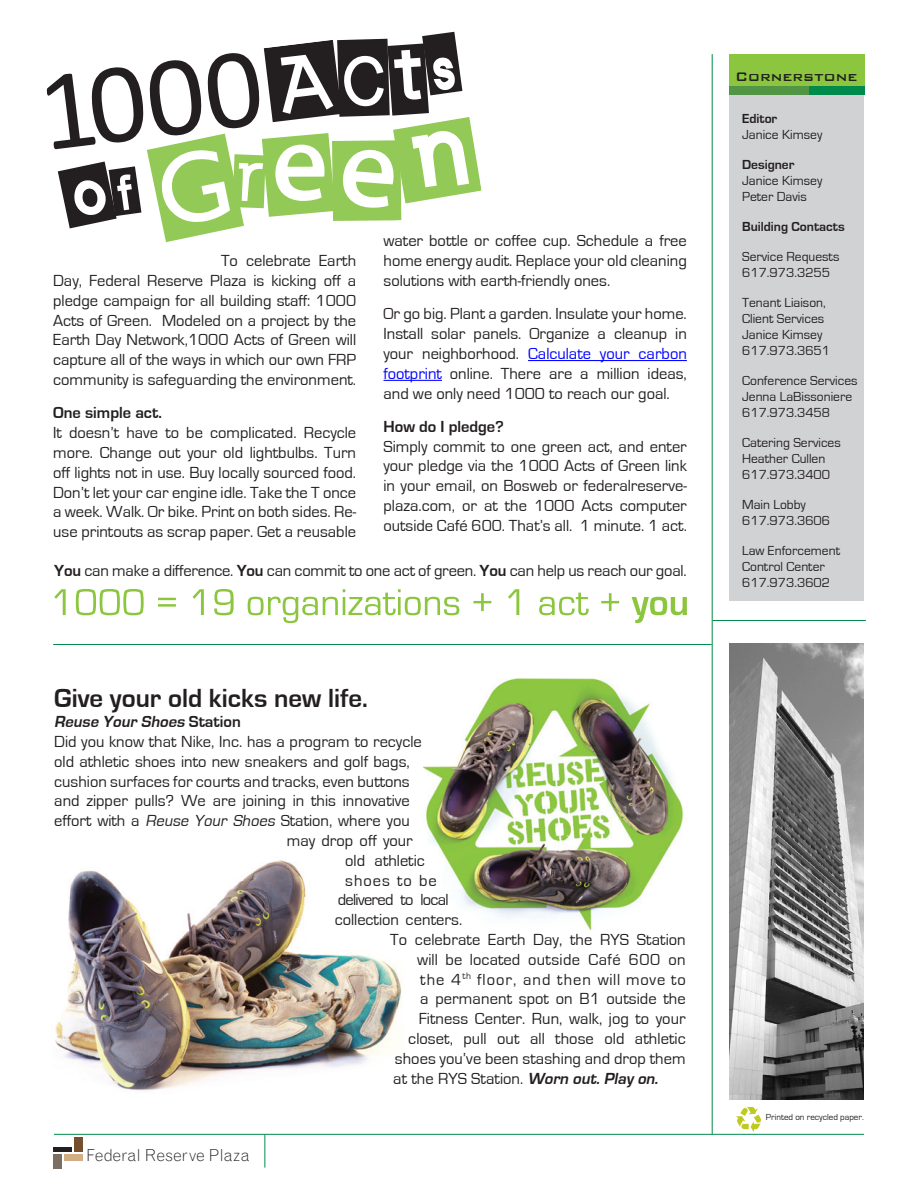
<style>
.page{position:relative;width:918px;height:1188px;background:#fff}
.page>*{position:absolute;margin:0;border:0;box-sizing:border-box;transform-origin:0 0}
.BODY{font:700 27px "Eurostile";color:#231f20}
.BODY-2{font:16.5px/19.8px "Eurostile";color:#231f20;text-align:justify}
.BODY-3{font:16.5px "Eurostile";letter-spacing:.025em;color:#231f20}
.BODY-4{font:16.5px "Eurostile";letter-spacing:.065em;color:#231f20}
.BODY-5{font:700 16.5px "Eurostile";color:#231f20}
.BODY-6{font:italic 700 16.5px "Eurostile";color:#231f20}
.BODY-7{font:300 16.5px "Grotesque";color:#231f20}
.BODY-8{font:16.5px "Eurostile";letter-spacing:-.04em;color:#231f20}
.t1{font:500 16.5px "Bank Gothic";color:#231f20}
.BODY-9{font:16.5px "Eurostile";letter-spacing:.06em;color:#231f20}
.t2{font:13.5px/16.2px "Eurostile";color:#231f20}
.t3{font:700 13.5px "Eurostile";color:#231f20}
.t4{font:9px "Eurostile";color:#231f20}
.s1{color:#00f}
.s2{font-weight:700}
.s3{font-style:normal}
.s4{font-style:italic}
.s5{font-weight:700;font-style:italic}
</style>
<div class="page">
<div style="left:729px;top:54px;width:135px;height:546px;background:#d1d2d4"></div>
<img style="left:729px;top:643px;width:135px;height:456px">
<hr style="left:713px;top:620px;width:153px;height:1px;background:#008b4c">
<hr style="left:712px;top:54px;width:1px;height:1080px;background:#008b4c">
<hr style="left:54px;top:1134px;width:810px;height:1px;background:#008b4c">
<div style="left:729px;top:54px;width:135px;height:33px;background:#8bc63e"></div>
<div style="left:808px;top:87px;width:56px;height:8px;background:#008b4c"></div>
<div style="left:729px;top:87px;width:79px;height:8px;background:#519545"></div>
<svg style="left:736px;top:1107px;width:25px;height:25px"></svg>
<div style="left:64px;top:1154px;width:19px;height:7px;background:#d1ae85"></div>
<div style="left:53px;top:1154px;width:9px;height:15px;background:#7a6f62"></div>
<div style="left:53px;top:1147px;width:19px;height:5px;background:#231f20"></div>
<div style="left:74px;top:1138px;width:9px;height:14px;background:#75502e"></div>
<hr style="left:265px;top:1134px;width:1px;height:34px;background:#008b4c">
<img style="left:55px;top:860px;width:347px;height:231px">
<img style="left:423px;top:678px;width:261px;height:251px">
<hr style="left:53px;top:644px;width:659px;height:1px;background:#008b4c">
<hr style="left:528px;top:360px;width:159px;height:1px;background:#00f">
<hr style="left:384px;top:380px;width:58px;height:1px;background:#00f">
<svg style="left:47px;top:32px;width:435px;height:210px"></svg>
<svg style="left:54px;top:589px;width:633px;height:34px"></svg>
<p class="BODY-2" style="left:53px;top:251px;width:305px;text-indent:168px">To celebrate Earth Day, Federal Reserve Plaza is kicking off a pledge campaign for all building staff: 1000<br>Acts of Green. Modeled on a project by the Earth Day Network,1000 Acts of Green will capture all of the ways in which our own FRP community is safeguarding the environment.</p>
<p class="BODY-5" style="left:53px;top:404px;width:110px">One simple act.</p>
<p class="BODY-2" style="left:53px;top:423px;width:305px">It doesn’t have to be complicated. Recycle more. Change out your old lightbulbs. Turn off lights not in use. Buy locally sourced food.<br>Don’t let your car engine idle. Take the T once a week. Walk. Or bike. Print on both sides. Re&shy;use printouts as scrap paper. Get a reusable</p>
<p class="BODY-2" style="left:384px;top:231px;width:305px">water bottle or coffee cup. Schedule a free home energy audit. Replace your old cleaning solutions with earth-friendly ones.</p>
<p class="BODY-2" style="left:384px;top:304px;width:305px">Or go big. Plant a garden. Insulate your home.<br>Install solar panels. Organize a cleanup in your neighborhood. <span class="s1">Calculate your carbon footprint</span> online. There are a million ideas, and we only need 1000 to reach our goal.</p>
<p class="BODY-5" style="left:384px;top:417px;width:122px">How do I pledge?</p>
<p class="BODY-2" style="left:384px;top:437px;width:305px">Simply commit to one green act, and enter your pledge via the 1000 Acts of Green link in your email, on Bosweb or federalreserve&shy;plaza.com, or at the 1000 Acts computer outside Café 600. That’s all. 1 minute. 1 act.</p>
<p class="BODY-2" style="left:54px;top:561px;width:634px"><span class="s2">You</span> can make a difference. <span class="s2">You</span> can commit to one act of green. <span class="s2">You</span> can help us reach our goal.</p>
<p class="BODY" style="left:54px;top:684px;width:315px">Give your old kicks new life.</p>
<p class="BODY-6" style="left:54px;top:713px;width:188px">Reuse Your Shoes <span class="s3">St a t i o n</span></p>
<p class="BODY-2" style="left:54px;top:732px;width:369px">Did you know that Nike, Inc. has a program to recycle</p>
<p class="BODY-2" style="left:54px;top:752px;width:357px">old athletic shoes into new sneakers and golf bags,</p>
<p class="BODY-2" style="left:54px;top:772px;width:357px">cushion surfaces for courts and tracks, even buttons</p>
<p class="BODY-2" style="left:54px;top:791px;width:357px">and zipper pulls? We are joining in this innovative</p>
<p class="BODY-2" style="left:54px;top:811px;width:357px">effort with a <span class="s4">Reuse Your Shoes</span> Station, where you</p>
<p class="BODY-2" style="left:287px;top:831px;width:128px">may drop off your</p>
<p class="BODY-2" style="left:345px;top:851px;width:81px">old athletic</p>
<p class="BODY-9" style="left:345px;top:871px;width:93px">shoes to be</p>
<p class="BODY-8" style="left:338px;top:891px;width:112px">delivered to local</p>
<p class="BODY-2" style="left:335px;top:910px;width:129px">collection centers.</p>
<p class="BODY-2" style="left:390px;top:930px;width:297px">To celebrate Earth Day, the RYS Station</p>
<p class="BODY-3" style="left:417px;top:950px;width:270px">will be located outside Café 600 on</p>
<p class="BODY-4" style="left:420px;top:970px;width:267px">the 4<sup>th</sup> floor, and then will move to</p>
<p class="BODY-2" style="left:420px;top:989px;width:267px">a permanent spot on B1 outside the</p>
<p class="BODY-2" style="left:419px;top:1009px;width:268px">Fitness Center. Run, walk, jog to your</p>
<p class="BODY-2" style="left:408px;top:1029px;width:279px">closet, pull out all those old athletic</p>
<p class="BODY-2" style="left:395px;top:1049px;width:292px">shoes you’ve been stashing and drop them</p>
<p class="BODY-2" style="left:393px;top:1069px;width:270px">at the RYS Station. <span class="s5">Worn out.Play on.</span></p>
<p class="BODY-7" style="left:87px;top:1145px;width:165px">Federal Reserve Plaza</p>
<p class="t1" style="left:735px;top:64px;width:124px">Cornerstone</p>
<p class="t3" style="left:742px;top:111px;width:37px">Editor</p>
<p class="t2" style="left:742px;top:127px;width:82px">Janice Kimsey</p>
<p class="t3" style="left:742px;top:157px;width:54px">Designer</p>
<p class="t2" style="left:742px;top:173px;width:82px">Janice Kimsey<br>Peter Davis</p>
<p class="t3" style="left:742px;top:219px;width:104px">Building Contacts</p>
<p class="t2" style="left:742px;top:248px;width:99px">Service Requests<br>617.973.3255</p>
<p class="t2" style="left:742px;top:294px;width:90px">Tenant Liaison,<br>Client Services<br>Janice Kimsey<br>617.973.3651</p>
<p class="t2" style="left:742px;top:373px;width:117px">Conference Services<br>Jenna LaBissoniere<br>617.973.3458</p>
<p class="t2" style="left:742px;top:435px;width:100px">Catering Services<br>Heather Cullen<br>617.973.3400</p>
<p class="t2" style="left:742px;top:497px;width:90px">Main Lobby<br>617.973.3606</p>
<p class="t2" style="left:742px;top:543px;width:99px">Law Enforcement<br>Control Center<br>617.973.3602</p>
<p class="t4" style="left:766px;top:1112px;width:99px">Printed on recycled paper.</p>
</div>
